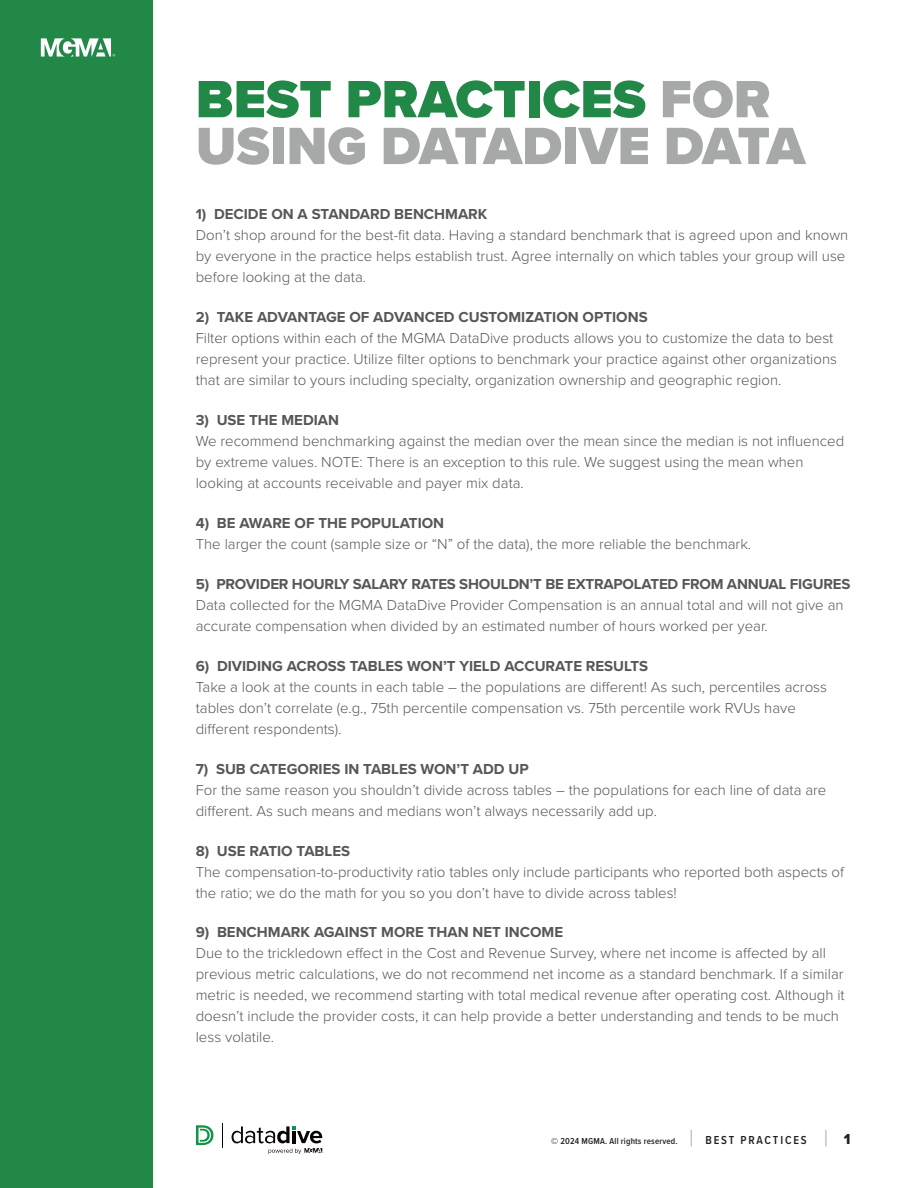
<style>
.page{position:relative;width:918px;height:1188px;background:#fff}
.page>*{position:absolute;margin:0;border:0;box-sizing:border-box;transform-origin:0 0}
.Header_1{font:900 54.3px/46.8px "Proxima Nova";color:#a7a8a8}
.Main_Text{font:300 15px/21px "Proxima Nova";color:#575757}
.Subhead_1{font:700 15px "Proxima Nova";color:#575757}
.t1{font:600 9px "Proxima Nova Cond";letter-spacing:.02em;color:#231f20}
.s1{color:#228848}
.s2{font-family:"Proxima Nova";font-weight:500;font-size:23.4px;color:#ababab}
.s3{font-size:12px}
.s4{font-family:"Proxima Nova Extrabld";font-weight:400;font-size:15px}
</style>
<div class="page">
<div style="left:0;top:0;width:153px;height:1188px;background:#228848"></div>
<svg style="left:41px;top:38px;width:74px;height:19px"></svg>
<svg style="left:196px;top:1125px;width:17px;height:20px"></svg>
<svg style="left:232px;top:1126px;width:92px;height:28px"></svg>
<svg style="left:222px;top:1124px;width:1px;height:24px"></svg>
<p class="Header_1" style="left:196px;top:75px;width:611px"><span class="s1">BEST PRACTICES</span> FOR<br>USING DATADIVE DATA</p>
<p class="Subhead_1" style="left:196px;top:203px;width:293px">1) DECIDE ON A STANDARD BENCHMARK</p>
<p class="Main_Text" style="left:196px;top:224px;width:654px">Don’t shop around for the best-fit data. Having a standard benchmark that is agreed upon and known by everyone in the practice helps establish trust. Agree internally on which tables your group will use before looking at the data.</p>
<p class="Subhead_1" style="left:196px;top:306px;width:453px">2) TAKE ADVANTAGE OF ADVANCED CUSTOMIZATION OPTIONS</p>
<p class="Main_Text" style="left:196px;top:327px;width:643px">Filter options within each of the MGMA DataDive products allows you to customize the data to best represent your practice. Utilize filter options to benchmark your practice against other organizations that are similar to yours including specialty, organization ownership and geographic region.</p>
<p class="Subhead_1" style="left:196px;top:409px;width:145px">3) USE THE MEDIAN</p>
<p class="Main_Text" style="left:196px;top:430px;width:650px">We recommend benchmarking against the median over the mean since the median is not influenced by extreme values. NOTE: There is an exception to this rule. We suggest using the mean when looking at accounts receivable and payer mix data.</p>
<p class="Subhead_1" style="left:196px;top:512px;width:250px">4) BE AWARE OF THE POPULATION</p>
<p class="Main_Text" style="left:196px;top:533px;width:557px">The larger the count (sample size or “N” of the data), the more reliable the benchmark.</p>
<p class="Subhead_1" style="left:196px;top:573px;width:656px">5) PROVIDER HOURLY SALARY RATES SHOULDN’T BE EXTRAPOLATED FROM ANNUAL FIGURES</p>
<p class="Main_Text" style="left:196px;top:594px;width:649px">Data collected for the MGMA DataDive Provider Compensation is an annual total and will not give an accurate compensation when divided by an estimated number of hours worked per year.</p>
<p class="Subhead_1" style="left:196px;top:655px;width:454px">6) DIVIDING ACROSS TABLES WON’T YIELD ACCURATE RESULTS</p>
<p class="Main_Text" style="left:196px;top:675px;width:633px">Take a look at the counts in each table – the populations are different! As such, percentiles across tables don’t correlate (e.g., 75th percentile compensation vs. 75th percentile work RVUs have different respondents).</p>
<p class="Subhead_1" style="left:196px;top:757px;width:335px">7) SUB CATEGORIES IN TABLES WON’T ADD UP</p>
<p class="Main_Text" style="left:196px;top:778px;width:632px">For the same reason you shouldn’t divide across tables – the populations for each line of data are different. As such means and medians won’t always necessarily add up.</p>
<p class="Subhead_1" style="left:196px;top:839px;width:156px">8) USE RATIO TABLES</p>
<p class="Main_Text" style="left:196px;top:860px;width:650px">The compensation-to-productivity ratio tables only include participants who reported both aspects of the ratio; we do the math for you so you don’t have to divide across tables!</p>
<p class="Subhead_1" style="left:196px;top:921px;width:369px">9) BENCHMARK AGAINST MORE THAN NET INCOME</p>
<p class="Main_Text" style="left:196px;top:942px;width:650px">Due to the trickledown effect in the Cost and Revenue Survey, where net income is affected by all previous metric calculations, we do not recommend net income as a standard benchmark. If a similar metric is needed, we recommend starting with total medical revenue after operating cost. Although it doesn’t include the provider costs, it can help provide a better understanding and tends to be much less volatile.</p>
<p class="t1" style="left:551px;top:1134px;width:301px">© 2024 MGMA. All rights reserved. <span class="s2">|</span> <span class="s3">BEST PRACTICES</span> <span class="s2">|</span> <span class="s4">1</span></p>
</div>
